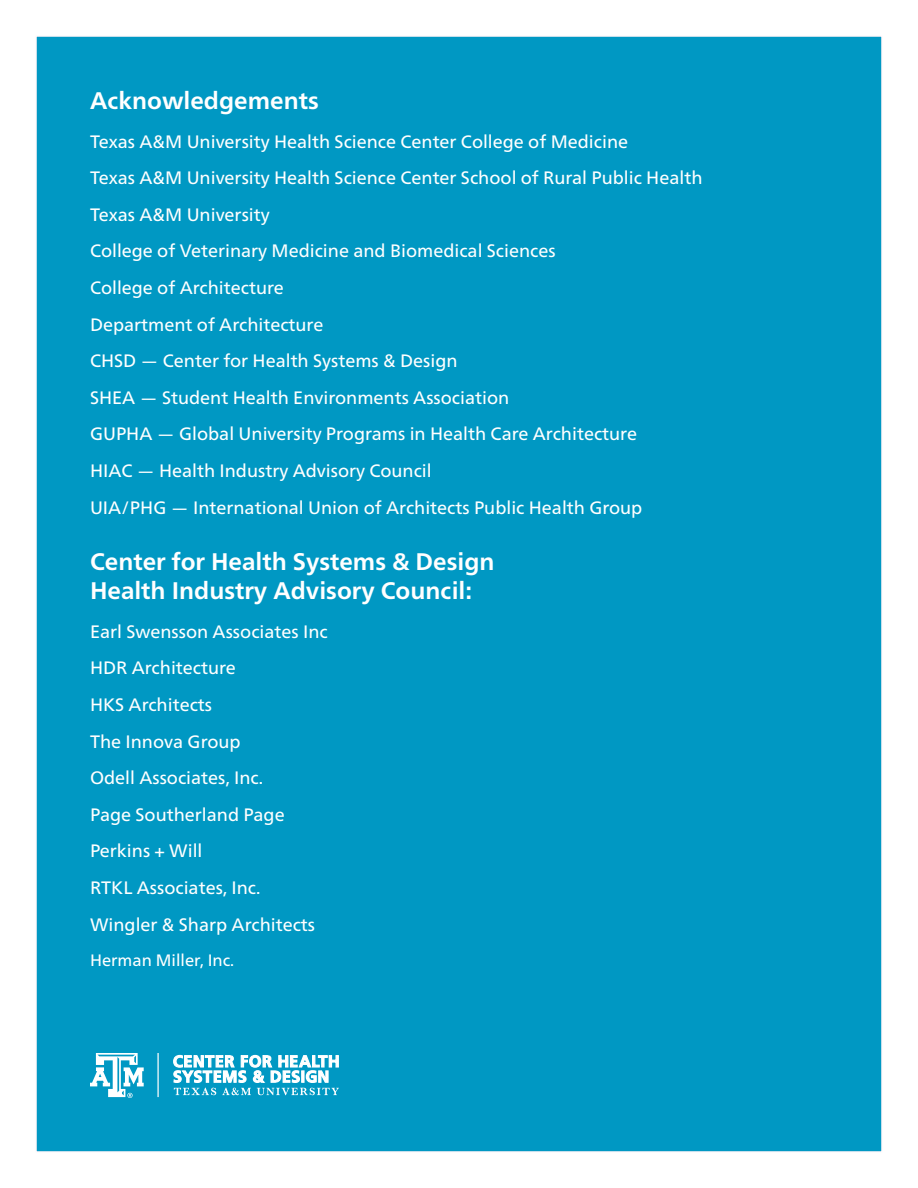
<style>
.page{position:relative;width:918px;height:1188px;background:#fff}
.page>*{position:absolute;margin:0;border:0;box-sizing:border-box;transform-origin:0 0}
.t1{font:700 24px/28.8px "Frutiger Neue LT Pro";color:#fff}
.t2{font:18px/36.6px "Frutiger Neue LT Pro";color:#fff}
.t3{font:16.5px "Frutiger Neue LT Pro";color:#fff}
</style>
<div class="page">
<div style="left:36px;top:36px;width:846px;height:1116px;background:#0098c3;border:1px solid #fdf4f8"></div>
<svg style="left:173px;top:1054px;width:166px;height:41px"></svg>
<svg style="left:90px;top:1053px;width:69px;height:45px"></svg>
<h1 class="t1" style="left:90px;top:86px;width:230px">Acknowledgements</h1>
<p class="t2" style="left:90px;top:123px;width:614px">Texas A&amp;M University Health Science Center College of Medicine<br>Texas A&amp;M University Health Science Center School of Rural Public Health Texas A&amp;M University<br>College of Veterinary Medicine and Biomedical Sciences<br>College of Architecture<br>Department of Architecture<br>CHSD — Center for Health Systems &amp; Design<br>SHEA — Student Health Environments Association<br>GUPHA — Global University Programs in Health Care Architecture<br>HIAC — Health Industry Advisory Council<br>UIA/PHG — International Union of Architects Public Health Group</p>
<h1 class="t1" style="left:90px;top:547px;width:406px">Center for Health Systems &amp; Design<br>Health Industry Advisory Council:</h1>
<p class="t2" style="left:90px;top:613px;width:239px">Earl Swensson Associates Inc<br>HDR Architecture<br>HKS Architects<br>The Innova Group<br>Odell Associates, Inc.<br>Page Southerland Page<br>Perkins + Will<br>RTKL Associates, Inc.<br>Wingler &amp; Sharp Architects</p>
<p class="t3" style="left:90px;top:950px;width:146px">Herman Miller, Inc.</p>
</div>
